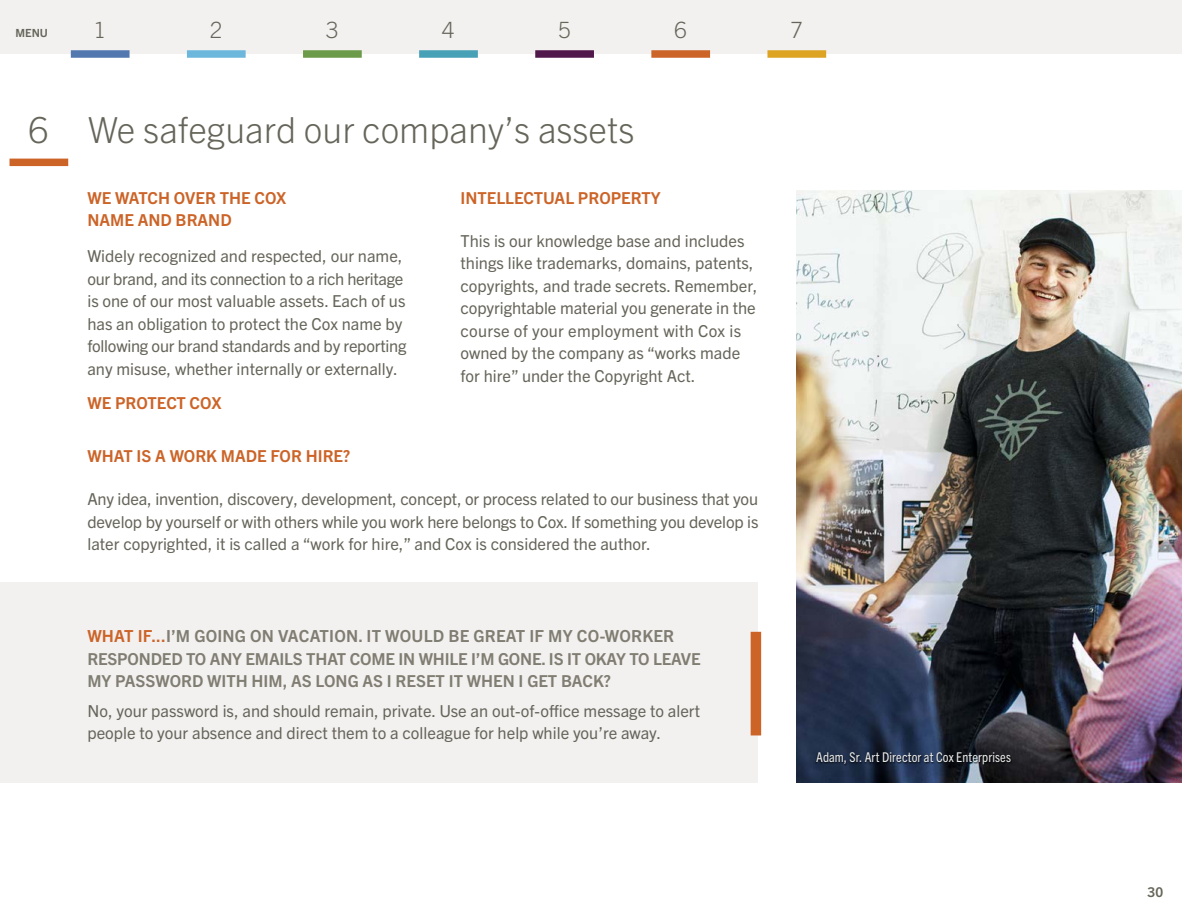
<style>
.page{position:relative;width:1182px;height:918px;background:#fff}
.page>*{position:absolute;margin:0;border:0;box-sizing:border-box;transform-origin:0 0}
.t1{font:300 36px "Trade Gothic Next LT Pro";color:#66655a}
.t2{font:300 22.5px "Trade Gothic Next LT Pro";color:#66655a}
.t3{font:700 16.65px "Trade Gothic Next LT Pro";letter-spacing:.01em;color:#807d72}
.t4{font:16.5px/22.5px "Trade Gothic Next LT Pro";color:#66655a}
.t5{font:700 16.5px/22.5px "Trade Gothic Next LT Pro";letter-spacing:-.01em;color:#807d72}
.t6{font:700 16.5px/22.5px "Trade Gothic Next LT Pro";color:#cc6428}
.t7{font:condensed 13.5px "Trade Gothic Next LT Pro";letter-spacing:.01em;color:#ebebeb}
.t8{font:700 13.5px "Trade Gothic Next LT Pro";color:#66655a}
.t9{font:700 11.25px "Trade Gothic Next LT Pro";color:#66655a}
.s1{color:#cc6428}
</style>
<div class="page">
<div style="left:10px;top:159px;width:58px;height:7px;background:#cc6428"></div>
<div style="left:0;top:582px;width:757px;height:201px;background:#f3f1f0"></div>
<div style="left:750px;top:632px;width:11px;height:103px;background:#cc6428"></div>
<img style="left:796px;top:190px;width:385px;height:593px">
<div style="left:0;top:0;width:1181px;height:54px;background:#f3f1f0"></div>
<div style="left:71px;top:50px;width:58px;height:8px;background:#5377af"></div>
<div style="left:303px;top:50px;width:59px;height:8px;background:#6b9b48"></div>
<div style="left:419px;top:50px;width:59px;height:8px;background:#46a0b6"></div>
<div style="left:535px;top:50px;width:59px;height:8px;background:#51184b"></div>
<div style="left:651px;top:50px;width:59px;height:8px;background:#cc6428"></div>
<div style="left:767px;top:50px;width:59px;height:8px;background:#dda424"></div>
<div style="left:187px;top:50px;width:58px;height:8px;background:#6eb7dc"></div>
<div style="left:815px;top:752px;width:196px;height:14px;background:#000;opacity:.75"></div>
<p class="t9" style="left:16px;top:25px;width:34px">MENU</p>
<h2 class="t2" style="left:94px;top:15px;width:14px">1<sup>1</sup></h2>
<h2 class="t2" style="left:210px;top:15px;width:14px">2<sup>2</sup></h2>
<h2 class="t2" style="left:326px;top:15px;width:14px">3<sup>3</sup></h2>
<h2 class="t2" style="left:442px;top:15px;width:14px">4<sup>4</sup></h2>
<h2 class="t2" style="left:558px;top:15px;width:14px">5<sup>5</sup></h2>
<h2 class="t2" style="left:674px;top:15px;width:14px">6<sup>6</sup></h2>
<h2 class="t2" style="left:790px;top:15px;width:14px">7<sup>8</sup></h2>
<h1 class="t1" style="left:28px;top:105px;width:608px">6 We safeguard our company’s assets</h1>
<p class="t6" style="left:87px;top:186px;width:200px">WE WATCH OVER THE COX<br>NAME AND BRAND</p>
<p class="t4" style="left:87px;top:244px;width:320px">Widely recognized and respected, our name, our brand, and its connection to a rich heritage is one of our most valuable assets. Each of us has an obligation to protect the Cox name by following our brand standards and by reporting any misuse, whether internally or externally.</p>
<p class="t6" style="left:87px;top:391px;width:136px">WE PROTECT COX</p>
<p class="t6" style="left:460px;top:186px;width:202px">INTELLECTUAL PROPERTY</p>
<p class="t4" style="left:460px;top:228px;width:298px">This is our knowledge base and includes things like trademarks, domains, patents, copyrights, and trade secrets. Remember, copyrightable material you generate in the course of your employment with Cox is owned by the company as “works made for hire” under the Copyright Act.</p>
<p class="t6" style="left:87px;top:444px;width:264px">WHAT IS A WORK MADE FOR HIRE?</p>
<p class="t4" style="left:87px;top:487px;width:672px;text-align:justify">Any idea, invention, discovery, development, concept, or process related to our business that you develop by yourself or with others while you work here belongs to Cox. If something you develop is later copyrighted, it is called a “work for hire,” and Cox is considered the author.</p>
<p class="t3" style="left:87px;top:625px;width:588px"><span class="s1">WHAT IF...</span>I’M GOING ON VACATION. IT WOULD BE GREAT IF MY CO-WORKER</p>
<p class="t5" style="left:87px;top:646px;width:614px">RESPONDED TO ANY EMAILS THAT COME IN WHILE I’M GONE. IS IT OKAY TO LEAVE<br>MY PASSWORD WITH HIM, AS LONG AS I RESET IT WHEN I GET BACK?</p>
<p class="t4" style="left:87px;top:698px;width:614px">No, your password is, and should remain, private. Use an out-of-office message to alert people to your absence and direct them to a colleague for help while you’re away.</p>
<p class="t7" style="left:816px;top:748px;width:196px">Adam, Sr. Art Director at Cox Enterprises</p>
<p class="t8" style="left:1147px;top:883px;width:17px">30</p>
</div>
